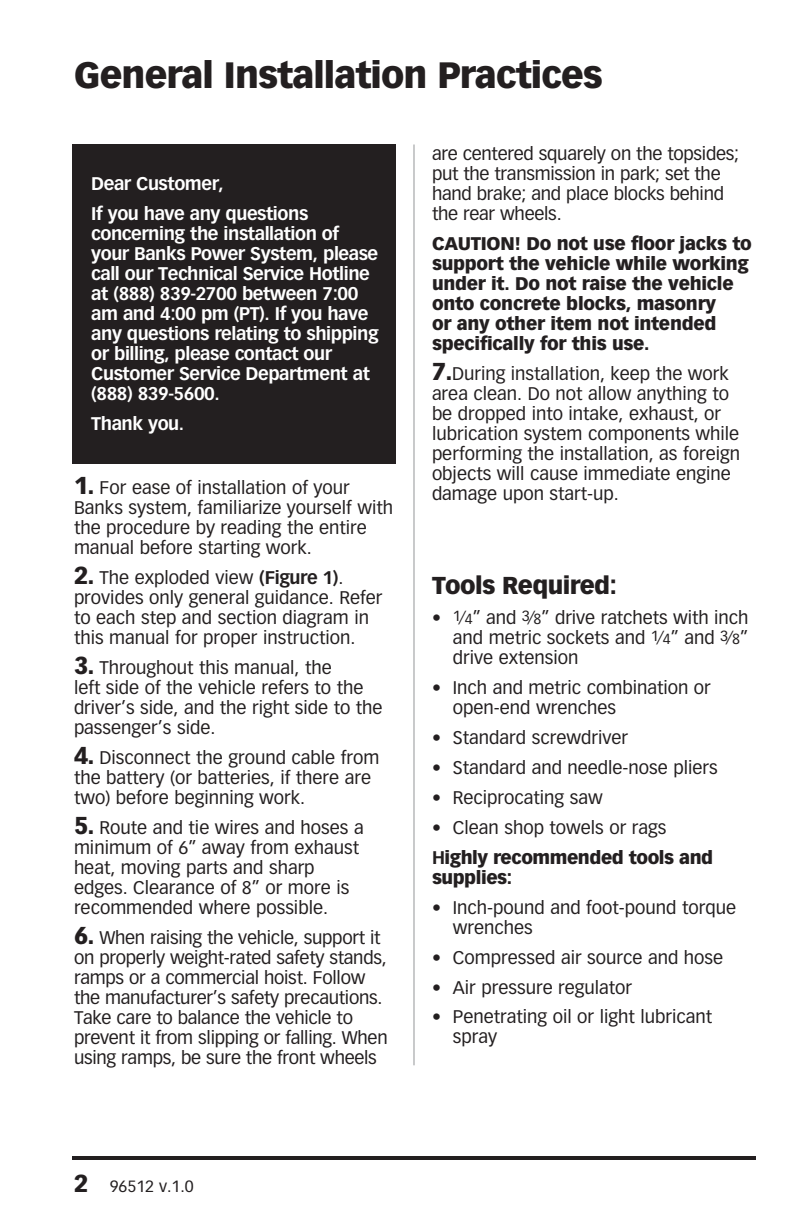
<style>
.page{position:relative;width:792px;height:1224px;background:#fff}
.page>*{position:absolute;margin:0;border:0;box-sizing:border-box;transform-origin:0 0}
.Heading{font:900 36px "Vectora LT Std";letter-spacing:-.025em;color:#231f20}
.Sub_Head{font:900 24px "Vectora LT Std";letter-spacing:-.025em;color:#231f20}
.Body{font:18px/20px "Vectora LT Std";color:#231f20}
.Reverse{font:700 18px/20px "Vectora LT Std";letter-spacing:-.025em;color:#fff}
.Body-2{font:900 18px/20px "Vectora LT Std";letter-spacing:-.015em;color:#231f20}
.t1{font:16px "Vectora LT Std";color:#231f20}
.s1{font-weight:900;font-size:24px}
.s2{font-weight:700}
.s3{font-size:14.4px}
</style>
<div class="page">
<hr style="left:72px;top:1156px;width:684px;height:4px;background:#231f20">
<div style="left:72px;top:144px;width:324px;height:319px;background:#231f20"></div>
<hr style="left:413px;top:145px;width:1px;height:920px;background:#949698">
<p class="Heading" style="left:74px;top:53px;width:530px">General Installation Practices</p>
<p class="Reverse" style="left:91px;top:174px;width:134px">Dear Customer,</p>
<p class="Reverse" style="left:91px;top:204px;width:289px">If you have any questions concerning the installation of your Banks Power System, please call our Technical Service Hotline at (888) 839-2700 between 7:00 am and 4:00 pm (PT). If you have any questions relating to shipping or billing, please contact our<br>Customer Service Department at (888) 839-5600.</p>
<p class="Reverse" style="left:91px;top:414px;width:94px">Thank you.</p>
<p class="Body" style="left:74px;top:478px;width:321px"><span class="s1">1.</span> For ease of installation of your Banks system, familiarize yourself with the procedure by reading the entire manual before starting work.</p>
<p class="Body" style="left:74px;top:568px;width:310px"><span class="s1">2.</span> The exploded view <span class="s2">(Figure 1)</span>. provides only general guidance. Refer to each step and section diagram in this manual for proper instruction.</p>
<p class="Body" style="left:74px;top:658px;width:310px"><span class="s1">3.</span> Throughout this manual, the<br>left side of the vehicle refers to the driver’s side, and the right side to the passenger’s side.</p>
<p class="Body" style="left:74px;top:748px;width:307px"><span class="s1">4.</span> Disconnect the ground cable from the battery (or batteries, if there are two) before beginning work.</p>
<p class="Body" style="left:74px;top:818px;width:291px"><span class="s1">5.</span> Route and tie wires and hoses a minimum of 6” away from exhaust heat, moving parts and sharp edges. Clearance of 8” or more is recommended where possible.</p>
<p class="Body" style="left:74px;top:928px;width:315px"><span class="s1">6.</span> When raising the vehicle, support it on properly weight-rated safety stands, ramps or a commercial hoist. Follow the manufacturer’s safety precautions.<br>Take care to balance the vehicle to prevent it from slipping or falling. When using ramps, be sure the front wheels</p>
<p class="Body" style="left:432px;top:144px;width:309px">are centered squarely on the topsides; put the transmission in park; set the hand brake; and place blocks behind the rear wheels.</p>
<p class="Body-2" style="left:432px;top:234px;width:321px">CAUTION! Do not use floor jacks to support the vehicle while working under it. Do not raise the vehicle onto concrete blocks, masonry<br>or any other item not intended specifically for this use.</p>
<p class="Body" style="left:432px;top:364px;width:310px"><span class="s1">7.</span>During installation, keep the work area clean. Do not allow anything to be dropped into intake, exhaust, or lubrication system components while performing the installation, as foreign objects will cause immediate engine damage upon start-up.</p>
<p class="Sub_Head" style="left:432px;top:571px;width:186px">Tools Required:</p>
<p class="Body" style="left:453px;top:608px;width:297px;text-align:justify;text-indent:-21px">• <sup>1</sup>⁄<span class="s3">4</span>” and <sup>3</sup>⁄<span class="s3">8</span>” drive ratchets with inch and metric sockets and <sup>1</sup>⁄<span class="s3">4</span>” and <sup>3</sup>⁄<span class="s3">8</span>” drive extension</p>
<p class="Body" style="left:453px;top:678px;width:260px;text-indent:-21px">• Inch and metric combination or open-end wrenches</p>
<p class="Body" style="left:432px;top:728px;width:198px">• Standard screwdriver</p>
<p class="Body" style="left:432px;top:758px;width:287px">• Standard and needle-nose pliers</p>
<p class="Body" style="left:432px;top:788px;width:172px">• Reciprocating saw</p>
<p class="Body" style="left:432px;top:818px;width:236px">• Clean shop towels or rags</p>
<p class="Body-2" style="left:432px;top:847px;width:283px"><span class="s2">H</span>ighly recommended tools and supplies:</p>
<p class="Body" style="left:453px;top:897px;width:285px;text-indent:-21px">• Inch-pound and foot-pound torque wrenches</p>
<p class="Body" style="left:432px;top:947px;width:293px">• Compressed air source and hose</p>
<p class="Body" style="left:432px;top:977px;width:202px">• Air pressure regulator</p>
<p class="Body" style="left:453px;top:1007px;width:261px;text-indent:-21px">• Penetrating oil or light lubricant spray</p>
<p class="t1" style="left:74px;top:1177px;width:121px"><span class="s1">2</span> 96512 v.1.0</p>
</div>
